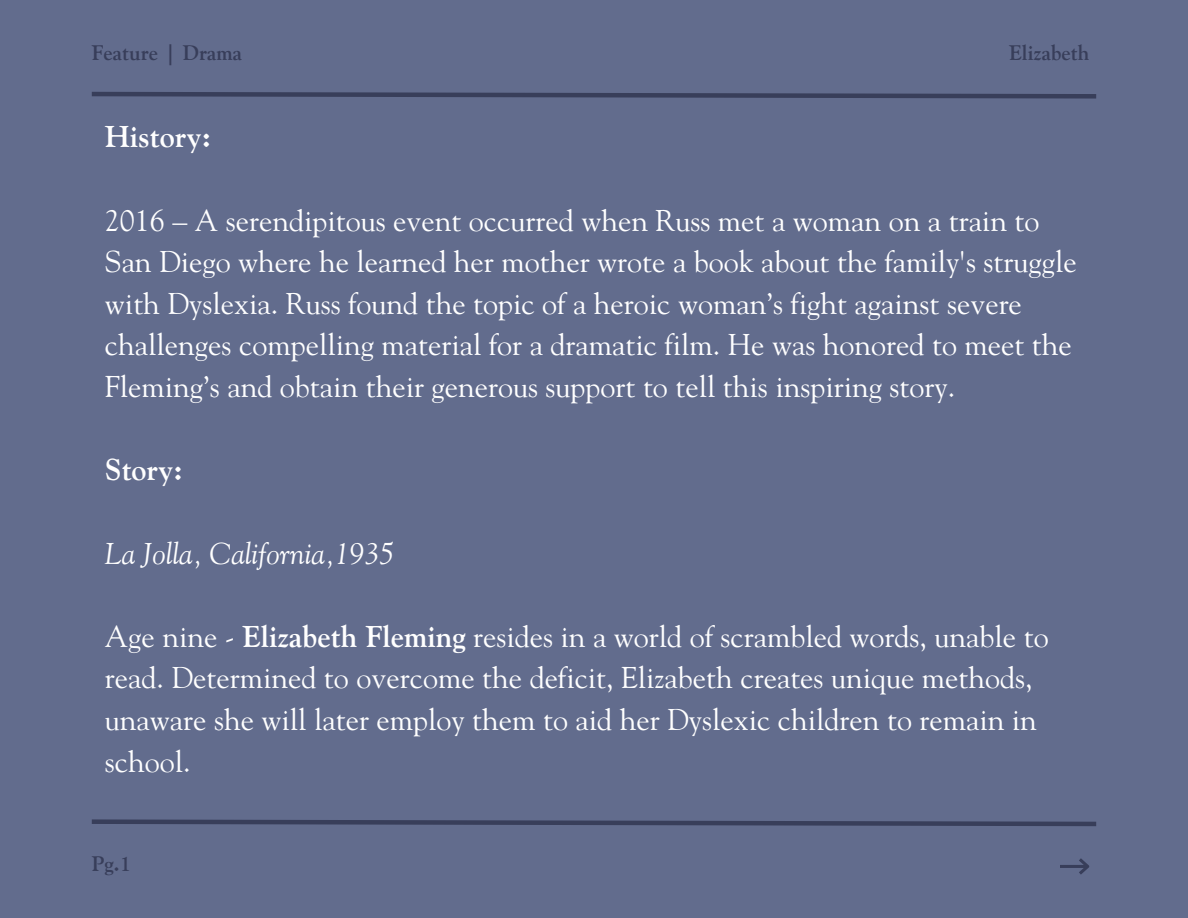
<style>
.page{position:relative;width:1188px;height:918px;background:#626c8d}
.page>*{position:absolute;margin:0;border:0;box-sizing:border-box;transform-origin:0 0}
.t1{font:30px/41.7px "Goudy Std";color:#fff}
.t2{font:italic 30px "Goudy Std";color:#fff}
.t3{font:700 30px "Goudy Std";color:#fff}
.t4{font:700 21px "Goudy Std";color:#383e5a}
.s1{font-weight:700}
</style>
<div class="page">
<svg style="left:91px;top:91px;width:1006px;height:8px"></svg>
<svg style="left:91px;top:819px;width:1006px;height:7px"></svg>
<svg style="left:1061px;top:858px;width:28px;height:17px"></svg>
<p class="t4" style="left:92px;top:44px;width:152px">Feature | Drama</p>
<p class="t4" style="left:1009px;top:44px;width:82px">Elizabeth</p>
<h1 class="t3" style="left:105px;top:125px;width:108px">History:</h1>
<h2 class="t1" style="left:105px;top:202px;width:973px">2016 – A serendipitous event occurred when Russ met a woman on a train to San Diego where he learned her mother wrote a book about the family's struggle with Dyslexia. Russ found the topic of a heroic woman’s fight against severe challenges compelling material for a dramatic film. He was honored to meet the Fleming’s and obtain their generous support to tell this inspiring story.</h2>
<h1 class="t3" style="left:105px;top:458px;width:80px">Story:</h1>
<h2 class="t2" style="left:105px;top:541px;width:291px">La Jolla, California,1935</h2>
<h2 class="t1" style="left:105px;top:619px;width:945px">Age nine - <span class="s1">Elizabeth Fleming</span> resides in a world of scrambled words, unable to read. Determined to overcome the deficit, Elizabeth creates unique methods, unaware she will later employ them to aid her Dyslexic children to remain in school.</h2>
<p class="t4" style="left:92px;top:856px;width:41px">Pg.1</p>
</div>
